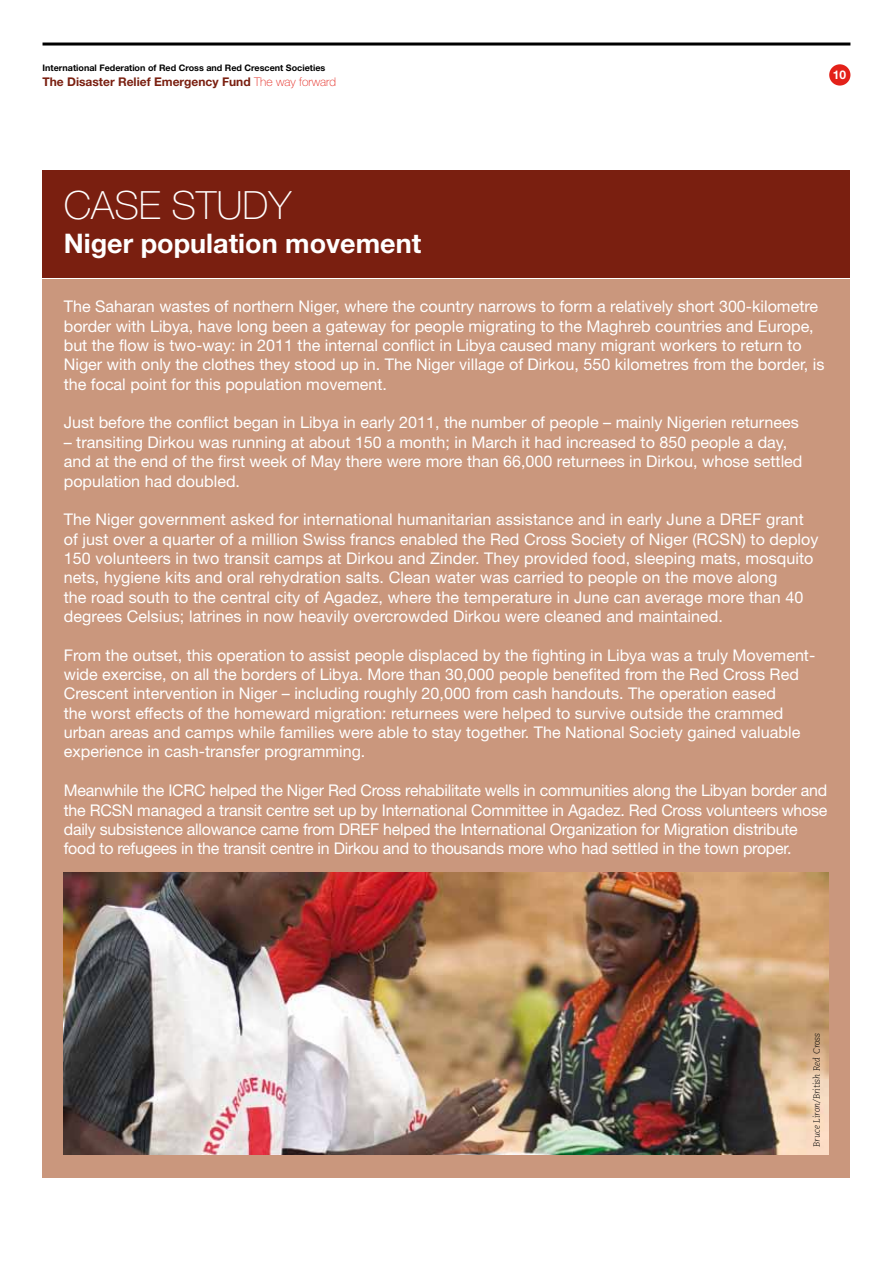
<style>
.page{position:relative;width:893px;height:1263px;background:#fff}
.page>*{position:absolute;margin:0;border:0;box-sizing:border-box;transform-origin:0 0}
.t1{font:100 39px "Helvetica Neue LT Std";color:#fff}
.t2{font:700 27px "Helvetica Neue LT Std";color:#fff}
.t3{font:16.2px/19.4px "Helvetica Neue LT Std";color:#fff}
.t4{font:700 12px "Helvetica Neue LT Std";color:#7a1f10}
.t5{font:700 12px "Helvetica Neue LT Std";color:#fff}
.t6{font:700 9px "Helvetica Neue LT Std";color:#000}
.t7{font:italic 300 9px "Caecilia LT Std";color:#000}
.s1{font-weight:100;color:#e32119}
</style>
<div class="page">
<hr style="left:43px;top:43px;width:807px;height:3px;background:#000">
<div style="left:829px;top:64px;width:21px;height:22px;background:#e32119;border-radius:50%"></div>
<div style="left:43px;top:170px;width:807px;height:107px;background:#7a1f10"></div>
<div style="left:43px;top:280px;width:807px;height:898px;background:#ca977d"></div>
<img style="left:64px;top:873px;width:764px;height:281px">
<p class="t6" style="left:43px;top:62px;width:284px">International Federation of Red Cross and Red Crescent Societies</p>
<p class="t4" style="left:43px;top:74px;width:295px">The Disaster Relief Emergency Fund <span class="s1">The way forward</span></p>
<h1 class="t1" style="left:64px;top:183px;width:229px">case study</h1>
<h2 class="t2" style="left:64px;top:227px;width:359px">Niger population movement</h2>
<p class="t5" style="left:833px;top:68px;width:15px">10</p>
<p class="t3" style="left:64px;top:297px;width:762px">The Saharan wastes of northern Niger, where the country narrows to form a relatively short 300-kilometre border with Libya, have long been a gateway for people migrating to the Maghreb countries and Europe, but the flow is two-way: in 2011 the internal conflict in Libya caused many migrant workers to return to Niger with only the clothes they stood up in. The Niger village of Dirkou, 550 kilometres from the border, is the focal point for this population movement.</p>
<p class="t3" style="left:64px;top:413px;width:737px">Just before the conflict began in Libya in early 2011, the number of people – mainly Nigerien returnees</p>
<p class="t3" style="left:64px;top:432px;width:740px">– transiting Dirkou was running at about 150 a month; in March it had increased to 850 people a day, and at the end of the first week of May there were more than 66,000 returnees in Dirkou, whose settled population had doubled.</p>
<p class="t3" style="left:64px;top:510px;width:756px">The Niger government asked for international humanitarian assistance and in early June a DREF grant of just over a quarter of a million Swiss francs enabled the Red Cross Society of Niger (RCSN) to deploy 150 volunteers in two transit camps at Dirkou and Zinder. They provided food, sleeping mats, mosquito nets, hygiene kits and oral rehydration salts. Clean water was carried to people on the move along<br>the road south to the central city of Agadez, where the temperature in June can average more than 40 degrees Celsius; latrines in now heavily overcrowded Dirkou were cleaned and maintained.</p>
<p class="t3" style="left:64px;top:645px;width:753px">From the outset, this operation to assist people displaced by the fighting in Libya was a truly Movement&shy;wide exercise, on all the borders of Libya. More than 30,000 people benefited from the Red Cross Red Crescent intervention in Niger – including roughly 20,000 from cash handouts. The operation eased<br>the worst effects of the homeward migration: returnees were helped to survive outside the crammed urban areas and camps while families were able to stay together. The National Society gained valuable experience in cash-transfer programming.</p>
<p class="t3" style="left:64px;top:780px;width:765px">Meanwhile the ICRC helped the Niger Red Cross rehabilitate wells in communities along the Libyan border and the RCSN managed a transit centre set up by International Committee in Agadez. Red Cross volunteers whose daily subsistence allowance came from DREF helped the International Organization for Migration distribute food to refugees in the transit centre in Dirkou and to thousands more who had settled in the town proper.</p>
<p class="t7" style="left:812px;top:1147px;width:116px;rotate:-90deg">Bruce Liron/British Red Cross</p>
</div>
